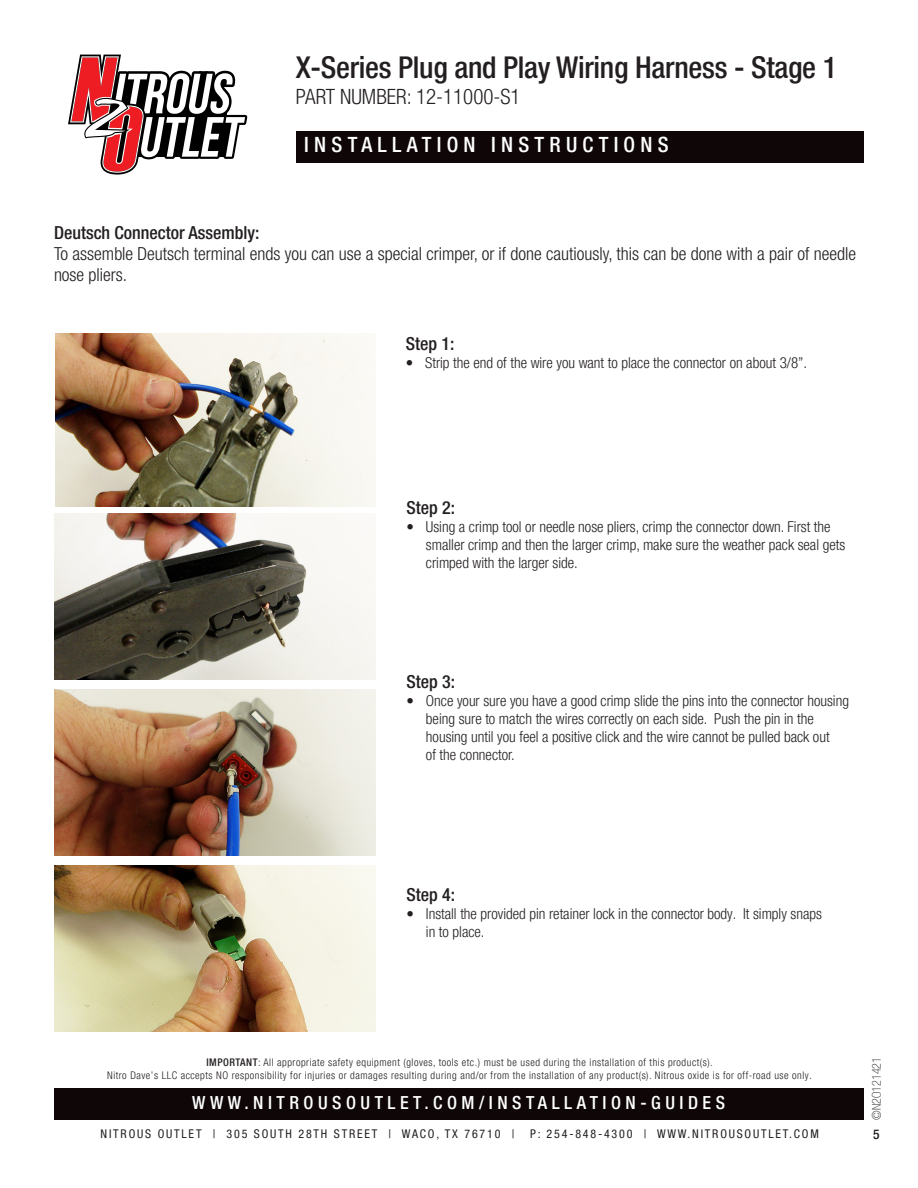
<style>
.page{position:relative;width:918px;height:1188px;background:#fff}
.page>*{position:absolute;margin:0;border:0;box-sizing:border-box;transform-origin:0 0}
.t1{font:500 condensed 30px "Helvetica Neue LT Pro";letter-spacing:-.01em;color:#231f20}
.t2{font:500 condensed 21px "Helvetica Neue LT Pro";letter-spacing:.25em;color:#fff}
.t3{font:300 condensed 21px "Helvetica Neue LT Pro";color:#231f20}
.t4{font:300 condensed 18px/21px "Helvetica Neue";color:#231f20}
.t5{font:500 condensed 18px "Helvetica Neue LT Pro";letter-spacing:.25em;color:#fff}
.t6{font:500 condensed 18px "Helvetica Neue";color:#231f20}
.t7{font:300 condensed 15px/18px "Helvetica Neue LT Pro";color:#231f20}
.t8{font:500 condensed 13.5px "Helvetica Neue LT Pro";color:#231f20}
.t9{font:condensed 12px "Helvetica Neue LT Pro";letter-spacing:.15em;color:#231f20}
.t10{font:100 condensed 12px "Helvetica Neue LT Pro";color:#231f20}
.t11{font:300 condensed 10.5px/13.5px "Helvetica Neue LT Pro";letter-spacing:.05em;color:#231f20;text-align:center}
.s1{font-weight:500}
</style>
<div class="page">
<svg style="left:68px;top:55px;width:179px;height:120px"></svg>
<div style="left:297px;top:131px;width:567px;height:32px;background:#0e0607"></div>
<div style="left:54px;top:1088px;width:810px;height:32px;background:#0e0607"></div>
<img style="left:55px;top:513px;width:320px;height:166px">
<img style="left:55px;top:689px;width:320px;height:166px">
<img style="left:55px;top:866px;width:320px;height:166px">
<img style="left:55px;top:334px;width:320px;height:172px">
<h1 class="t1" style="left:296px;top:50px;width:543px">X-Series Plug and Play Wiring Harness - Stage 1</h1>
<h2 class="t3" style="left:296px;top:84px;width:226px">PART NUMBER: 12-11000-S1</h2>
<h2 class="t2" style="left:304px;top:132px;width:366px">INSTALLATION INSTRUCTIONS</h2>
<p class="t4" style="left:54px;top:222px;width:804px"><span class="s1">Deutsch Connector Assembly:<br></span>To assemble Deutsch terminal ends you can use a special crimper, or if done cautiously, this can be done with a pair of needle nose pliers.</p>
<p class="t6" style="left:406px;top:333px;width:50px">Step 1:</p>
<p class="t7" style="left:406px;top:354px;width:403px">• Strip the end of the wire you want to place the connector on about 3/8”.</p>
<p class="t6" style="left:406px;top:496px;width:50px">Step 2:</p>
<p class="t7" style="left:426px;top:517px;width:421px;text-indent:-20px">• Using a crimp tool or needle nose pliers, crimp the connector down. First the smaller crimp and then the larger crimp, make sure the weather pack seal gets crimped with the larger side.</p>
<p class="t6" style="left:406px;top:671px;width:50px">Step 3:</p>
<p class="t7" style="left:426px;top:692px;width:425px;text-indent:-20px">• Once your sure you have a good crimp slide the pins into the connector housing being sure to match the wires correctly on each side. Push the pin in the housing until you feel a positive click and the wire cannot be pulled back out<br>of the connector.</p>
<p class="t6" style="left:406px;top:884px;width:50px">Step 4:</p>
<p class="t7" style="left:426px;top:905px;width:398px;text-indent:-20px">• Install the provided pin retainer lock in the connector body. It simply snaps in to place.</p>
<p class="t11" style="left:107px;top:1055px;width:706px"><span class="s1">IMPORTANT</span>: All appropriate safety equipment (gloves, tools etc.) must be used during the installation of this product(s).<br>Nitro Dave’s LLC accepts NO responsibility for injuries or damages resulting during and/or from the installation of any product(s). Nitrous oxide is for off-road use only.</p>
<p class="t5" style="left:192px;top:1092px;width:534px">WWW.NITROUSOUTLET.COM/INSTALLATION-GUIDES</p>
<p class="t9" style="left:101px;top:1127px;width:415px">NITROUS OUTLET | 305 SOUTH 28TH STREET | WACO, TX 76710 |</p>
<p class="t9" style="left:530px;top:1127px;width:290px">P: 254-848-4300 | WWW.NITROUSOUTLET.COM</p>
<p class="t10" style="left:870px;top:1120px;width:64px;rotate:-90deg">©N2O121421</p>
<p class="t8" style="left:873px;top:1126px;width:8px">5</p>
</div>
